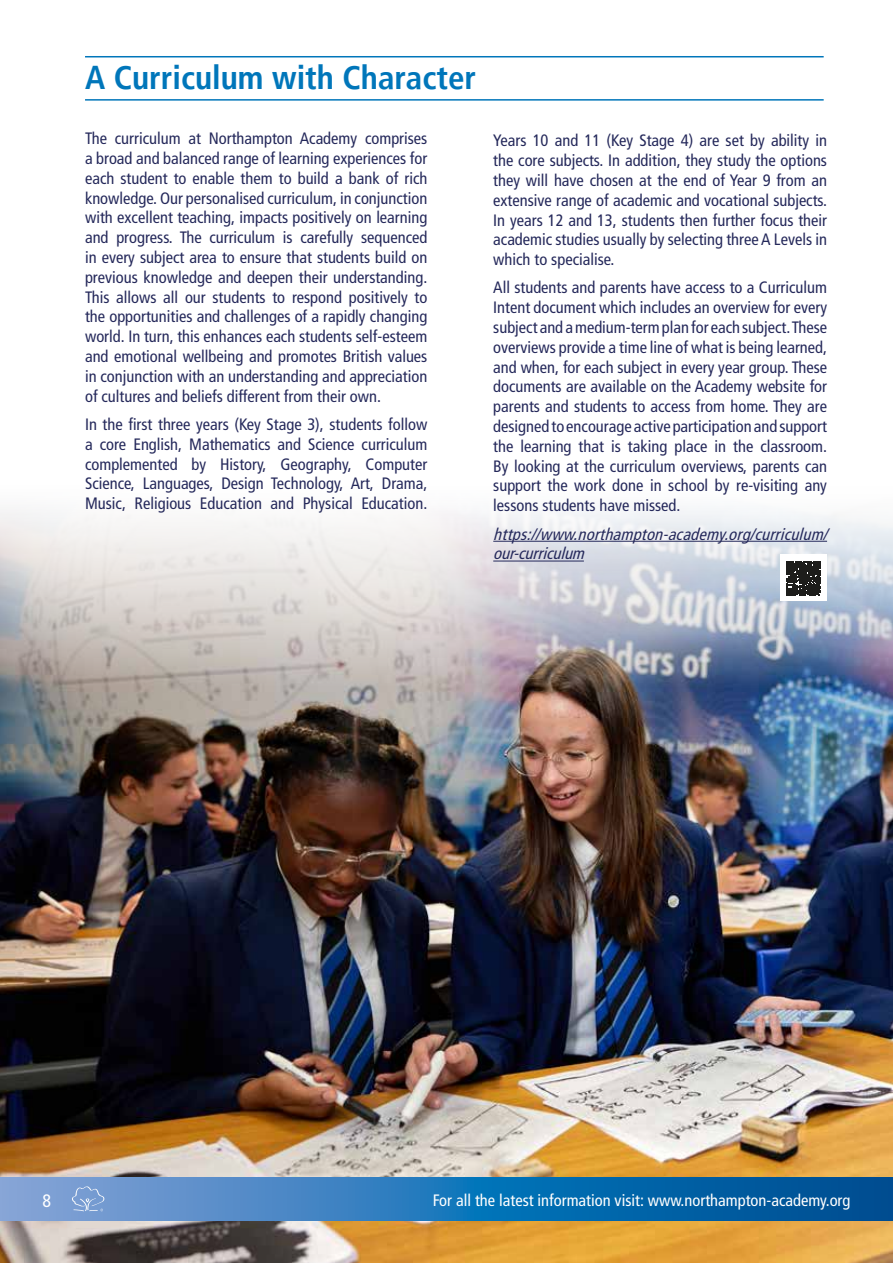
<style>
.page{position:relative;width:893px;height:1263px;background:#fff}
.page>*{position:absolute;margin:0;border:0;box-sizing:border-box;transform-origin:0 0}
.t1{font:700 condensed 33px "Frutiger LT";color:#0076ba}
.t2{font:condensed 18px "Frutiger LT";color:#fff}
.t3{font:condensed 16.5px/19.8px "Frutiger LT";color:#25295b;text-align:justify}
.t4{font:italic condensed 16.5px/19.8px "Frutiger LT";color:#25295b}
.t5{font:condensed 16.5px "Frutiger LT";color:#fff}
</style>
<div class="page">
<img style="left:0;top:714px;width:893px;height:549px">
<img style="left:0;top:510px;width:893px;height:204px">
<svg style="left:0;top:1178px;width:893px;height:42px;background:#2a76b6"></svg>
<svg style="left:72px;top:1186px;width:32px;height:25px"></svg>
<hr style="left:493px;top:541px;width:334px;height:1px;background:#25295b">
<hr style="left:493px;top:561px;width:91px;height:1px;background:#25295b">
<div style="left:780px;top:554px;width:47px;height:47px;background:#fff"></div>
<svg style="left:787px;top:561px;width:34px;height:34px"></svg>
<hr style="left:85px;top:99px;width:739px;height:2px;background:#0076ba">
<hr style="left:85px;top:56px;width:739px;height:1px;background:#0076ba">
<h1 class="t1" style="left:85px;top:58px;width:393px">A Curriculum with Character</h1>
<p class="t3" style="left:85px;top:129px;width:344px">The curriculum at Northampton Academy comprises a broad and balanced range of learning experiences for each student to enable them to build a bank of rich knowledge. Our personalised curriculum, in conjunction with excellent teaching, impacts positively on learning and progress. The curriculum is carefully sequenced in every subject area to ensure that students build on previous knowledge and deepen their understanding.<br>This allows all our students to respond positively to the opportunities and challenges of a rapidly changing world. In turn, this enhances each students self-esteem and emotional wellbeing and promotes British values in conjunction with an understanding and appreciation of cultures and beliefs different from their own.</p>
<p class="t3" style="left:85px;top:414px;width:344px">In the first three years (Key Stage 3), students follow a core English, Mathematics and Science curriculum complemented by History, Geography, Computer Science, Languages, Design Technology, Art, Drama, Music, Religious Education and Physical Education.</p>
<p class="t3" style="left:493px;top:131px;width:335px">Years 10 and 11 (Key Stage 4) are set by ability in the core subjects. In addition, they study the options they will have chosen at the end of Year 9 from an extensive range of academic and vocational subjects.<br>In years 12 and 13, students then further focus their academic studies usually by selecting three A Levels in which to specialise.</p>
<p class="t3" style="left:493px;top:278px;width:335px">All students and parents have access to a Curriculum Intent document which includes an overview for every subject and a medium-term plan for each subject. These overviews provide a time line of what is being learned, and when, for each subject in every year group. These documents are available on the Academy website for parents and students to access from home. They are designed to encourage active participation and support the learning that is taking place in the classroom.<br>By looking at the curriculum overviews, parents can support the work done in school by re-visiting any lessons students have missed.</p>
<p class="t4" style="left:493px;top:524px;width:341px">https://www.northampton-academy.org/curriculum/ our-curriculum</p>
<p class="t2" style="left:43px;top:1190px;width:10px">8</p>
<p class="t5" style="left:433px;top:1190px;width:419px">For all the latest information visit: www.northampton-academy.org</p>
</div>
